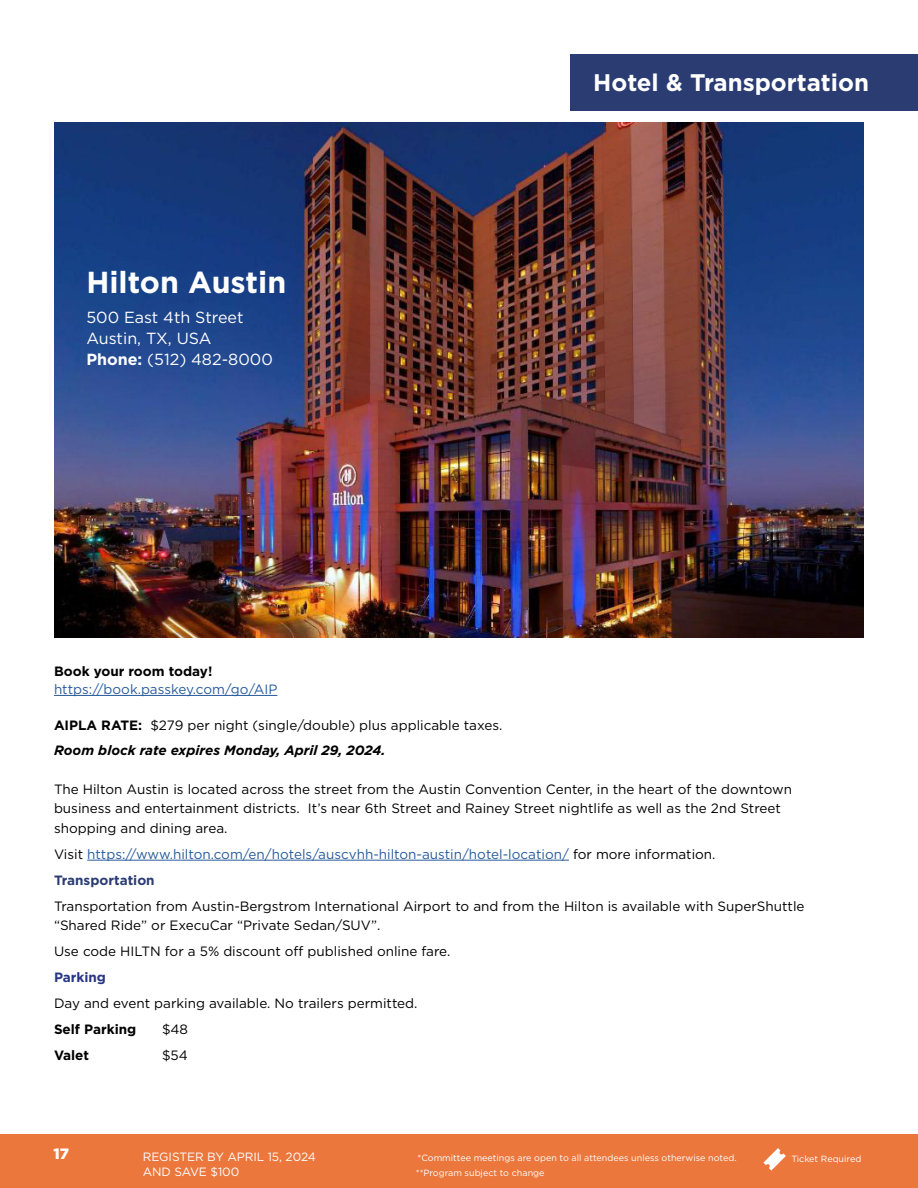
<style>
.page{position:relative;width:918px;height:1188px;background:#fff}
.page>*{position:absolute;margin:0;border:0;box-sizing:border-box;transform-origin:0 0}
.t1{font:700 30.3px "Gotham";color:#fff}
.t2{font:700 24px "Gotham";color:#fff}
.t3{font:16.05px/21.5px "Gotham";color:#fff}
.t4{font:900 15px "Gotham";color:#fff}
.t5{font:13.5px/19.5px "Gotham";color:#000}
.t6{font:13.5px/26px "Gotham";color:#275b9b}
.t7{font:700 13.5px "Gotham";color:#000}
.t8{font:700 13.5px "Gotham";color:#283583}
.t9{font:12px/15px "Gotham";letter-spacing:-.005em;color:#fff}
.t10{font:9px "Gotham";color:#fff}
.s1{font-weight:700}
.s2{font-weight:700;font-style:italic}
.s3{color:#000}
.s4{font-weight:700;color:#2b3c73}
</style>
<div class="page">
<div style="left:0;top:1134px;width:918px;height:54px;background:#eb773d"></div>
<svg style="left:763px;top:1148px;width:23px;height:23px"></svg>
<img style="left:54px;top:122px;width:810px;height:515px">
<div style="left:570px;top:54px;width:348px;height:57px;background:#2b3c73"></div>
<hr style="left:54px;top:695px;width:223px;height:1px;background:#275b9b">
<hr style="left:87px;top:860px;width:482px;height:1px;background:#275b9b">
<h1 class="t1" style="left:86px;top:262px;width:201px">Hilton Austin</h1>
<p class="t3" style="left:86px;top:306px;width:188px">500 East 4th Street<br>Austin, TX, USA<br><span class="s1">Phone:</span> (512) 482-8000</p>
<h2 class="t2" style="left:593px;top:67px;width:277px">Hotel &amp; Transportation</h2>
<p class="t7" style="left:54px;top:662px;width:160px">Book your room today!</p>
<p class="t6" style="left:54px;top:676px;width:225px">https://book.passkey.com/go/AIP</p>
<p class="t5" style="left:54px;top:713px;width:450px;line-height:24.8px"><span class="s1">AIPLA RATE:</span> $279 per night (single/double) plus applicable taxes.<br><span class="s2">Room block rate expires Monday, April 29, 2024.</span></p>
<p class="t5" style="left:54px;top:779px;width:740px">The Hilton Austin is located across the street from the Austin Convention Center, in the heart of the downtown business and entertainment districts. It’s near 6th Street and Rainey Street nightlife as well as the 2nd Street shopping and dining area.</p>
<p class="t6" style="left:54px;top:841px;width:663px"><span class="s3">Visit</span> https://www.hilton.com/en/hotels/auscvhh-hilton-austin/hotel-location/ <span class="s3">for more information.<br></span><span class="s4">Transportation</span></p>
<p class="t5" style="left:54px;top:896px;width:752px">Transportation from Austin-Bergstrom International Airport to and from the Hilton is available with SuperShuttle “Shared Ride” or ExecuCar “Private Sedan/SUV”.</p>
<p class="t5" style="left:54px;top:941px;width:398px">Use code HILTN for a 5% discount off published online fare.</p>
<p class="t8" style="left:54px;top:968px;width:54px">Parking</p>
<p class="t5" style="left:54px;top:993px;width:365px">Day and event parking available. No trailers permitted.</p>
<p class="t7" style="left:54px;top:1020px;width:84px">Self Parking</p>
<p class="t5" style="left:162px;top:1019px;width:28px">$48</p>
<p class="t7" style="left:54px;top:1046px;width:37px">Valet</p>
<p class="t5" style="left:162px;top:1045px;width:27px">$54</p>
<p class="t4" style="left:54px;top:1143px;width:17px">17</p>
<p class="t9" style="left:143px;top:1149px;width:175px">REGISTER BY APRIL 15, 2024<br>AND SAVE $100</p>
<p class="t10" style="left:418px;top:1152px;width:321px">*Committee meetings are open to all attendees unless otherwise noted.</p>
<p class="t10" style="left:791px;top:1153px;width:71px">Ticket Required</p>
<p class="t10" style="left:416px;top:1167px;width:130px">**Program subject to change</p>
</div>
